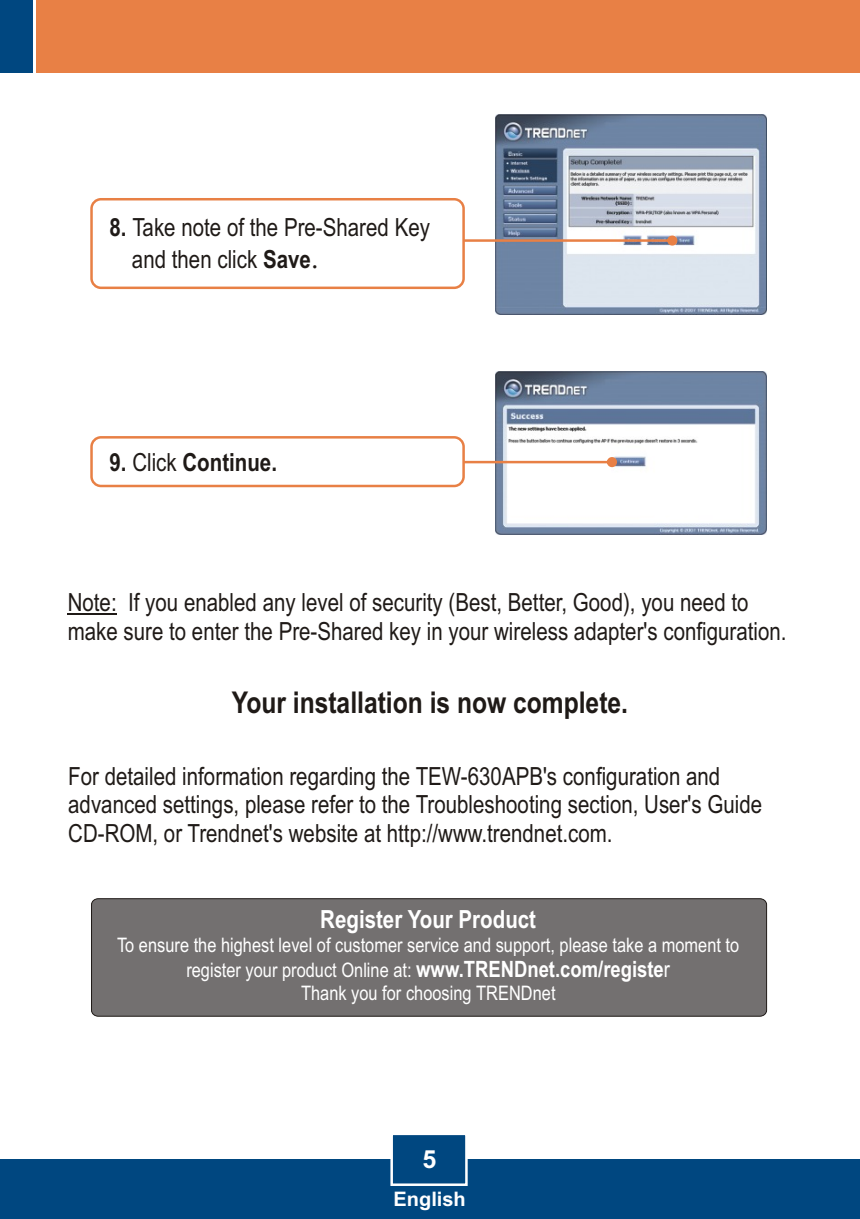
<style>
.page{position:relative;width:860px;height:1219px;background:#fff}
.page>*{position:absolute;margin:0;border:0;box-sizing:border-box;transform-origin:0 0}
.t1{font:700 30px "Arial Narrow";color:#1f1a17}
.t2{font:25px/28.2px "Arial Narrow";color:#1f1a17}
.t3{font:700 25px "Arial Narrow";color:#fff}
.t4{font:700 25px "Arial Narrow";color:#1f1a17}
.t5{font:700 25px "Arial";color:#fff}
.t6{font:20px/25.2px "Arial Narrow";color:#fff;text-align:center}
.t7{font:700 20px "Arial";color:#fff}
.s1{font-weight:700}
.s2{font-family:"Times New Roman";font-size:30px}
.s3{font-weight:400}
.s4{font-weight:700;font-size:22.5px}
.s5{font-size:22.5px}
</style>
<div class="page">
<img style="left:496px;top:115px;width:270px;height:199px">
<img style="left:496px;top:372px;width:270px;height:163px">
<div style="left:0;top:1159px;width:859px;height:60px;background:#004780"></div>
<div style="left:36px;top:0;width:823px;height:72px;background:#e88045"></div>
<div style="left:0;top:0;width:33px;height:72px;background:#004780"></div>
<svg style="left:390px;top:1135px;width:78px;height:51px"></svg>
<svg style="left:465px;top:235px;width:212px;height:11px"></svg>
<div style="left:90px;top:198px;width:375px;height:91px;background:#fff;border:3px solid #e88045;border-radius:9px"></div>
<svg style="left:465px;top:457px;width:152px;height:10px"></svg>
<div style="left:90px;top:436px;width:375px;height:51px;background:#fff;border:3px solid #e88045;border-radius:9px"></div>
<hr style="left:68px;top:614px;width:49px;height:1px;background:#1f1a17">
<div style="left:91px;top:898px;width:675px;height:118px;background:#737070;border:1px solid #1f1a17;border-radius:6px"></div>
<p class="t2" style="left:132px;top:213px;width:299px;line-height:32px;text-indent:-22px"><span class="s1">8.</span> Take note of the Pre-Shared Key and then click <span class="s1">Save</span><span class="s2">.</span></p>
<p class="t4" style="left:109px;top:453px;width:169px">9. <span class="s3">Click</span> Continue.</p>
<p class="t2" style="left:68px;top:591px;width:720px">Note: If you enabled any level of security (Best, Better, Good), you need to make sure to enter the Pre-Shared key in your wireless adapter's configuration.</p>
<p class="t1" style="left:232px;top:691px;width:398px">Your installation is now complete.</p>
<p class="t2" style="left:68px;top:764px;width:695px">For detailed information regarding the TEW-630APB's configuration and advanced settings, please refer to the Troubleshooting section, User's Guide<br>CD-ROM, or Trendnet's website at http://www.trendnet.com.</p>
<p class="t3" style="left:320px;top:910px;width:217px">Register Your Product</p>
<p class="t6" style="left:117px;top:934px;width:623px">To ensure the highest level of customer service and support, please take a moment to register your product Online at: <span class="s4">www.TRENDnet.com/registe</span><span class="s5">r</span></p>
<p class="t6" style="left:301px;top:982px;width:256px">Thank you for choosing TRENDnet</p>
<p class="t5" style="left:422px;top:1149px;width:15px">5</p>
<p class="t7" style="left:393px;top:1191px;width:74px">English</p>
</div>
